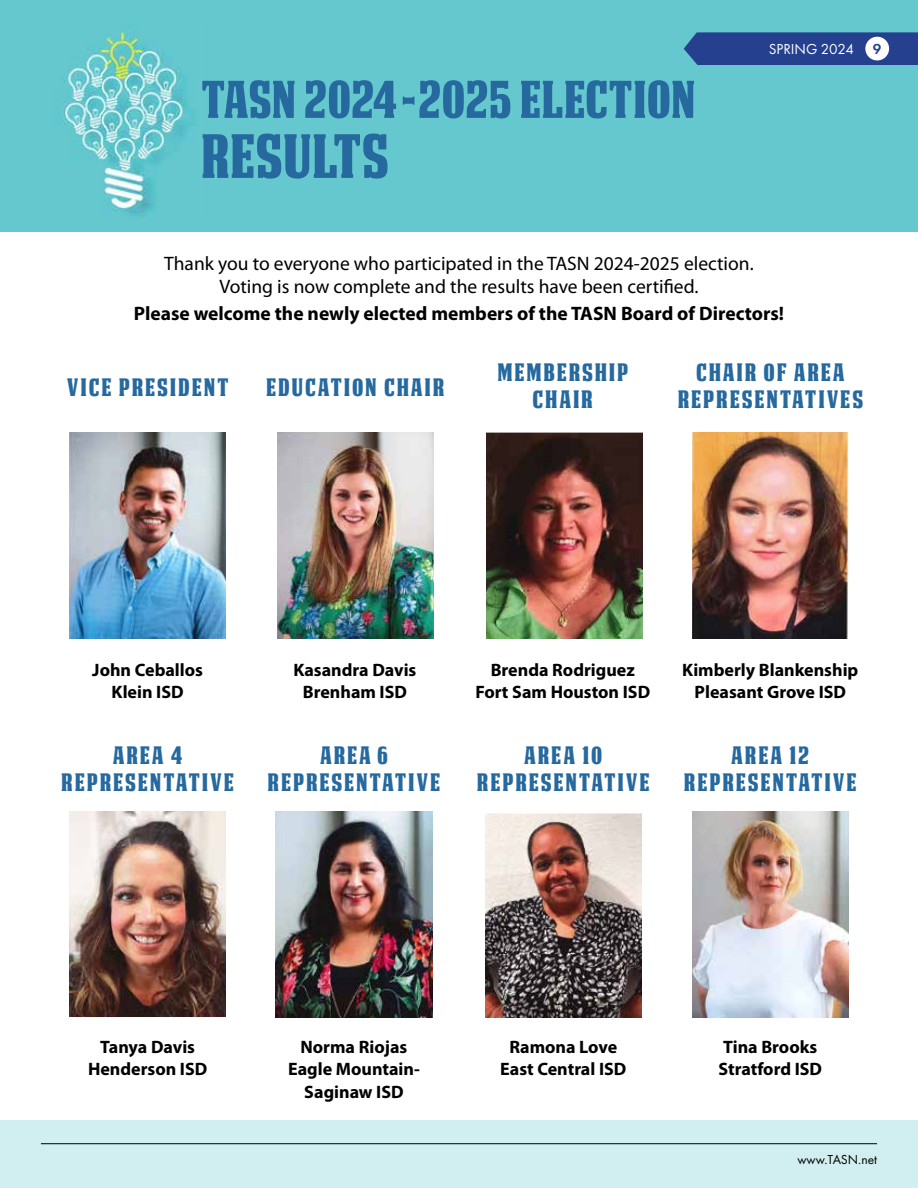
<style>
.page{position:relative;width:918px;height:1188px;background:#fff}
.page>*{position:absolute;margin:0;border:0;box-sizing:border-box;transform-origin:0 0}
.t1{font:60px "DEATHEMAACHNCV";color:#26699e}
.t2{font:51px "DEATHEMAACHNCV";color:#26699e}
.t3{font:24px/27px "DEATHEMAACHNCV";letter-spacing:.075em;color:#26699e;text-align:center}
.t4{font:19.5px/23.4px "Myriad Pro";color:#000;text-align:center}
.t5{font:700 19.5px "Myriad Pro";color:#000}
.t6{font:700 18px/22.5px "Myriad Pro";color:#000;text-align:center}
.t7{font:15px "Futura PT";color:#fff}
.t8{font:600 15px "Futura PT";color:#25408f}
.t9{font:13.5px "Futura PT";color:#000}
</style>
<div class="page">
<div style="left:0;top:0;width:918px;height:231px;background:#65c8ce"></div>
<img style="left:55px;top:24px;width:137px;height:190px">
<div style="left:684px;top:32px;width:234px;height:33px;background:#25408f"></div>
<div style="left:865px;top:37px;width:24px;height:23px;background:#fff;border-radius:50%"></div>
<img style="left:70px;top:432px;width:156px;height:207px">
<img style="left:277px;top:432px;width:156px;height:207px">
<img style="left:487px;top:432px;width:156px;height:207px">
<img style="left:692px;top:432px;width:156px;height:207px">
<img style="left:70px;top:812px;width:156px;height:205px">
<img style="left:276px;top:812px;width:156px;height:206px">
<img style="left:485px;top:813px;width:156px;height:205px">
<div style="left:0;top:1121px;width:918px;height:67px;background:#d1eef0"></div>
<hr style="left:41px;top:1143px;width:836px;height:1px;background:#000">
<img style="left:692px;top:812px;width:156px;height:206px">
<h2 class="t2" style="left:201px;top:70px;width:496px">TASN 2024-2025 ELECTION</h2>
<h1 class="t1" style="left:201px;top:121px;width:189px">RESULTS</h1>
<p class="t7" style="left:769px;top:40px;width:87px">SPRING 2024</p>
<p class="t8" style="left:873px;top:39px;width:10px">9</p>
<p class="t4" style="left:164px;top:251px;width:591px">Thank you to everyone who participated in the TASN 2024-2025 election.<br>Voting is now complete and the results have been certified.</p>
<p class="t5" style="left:134px;top:301px;width:652px">Please welcome the newly elected members of the TASN Board of Directors!</p>
<h3 class="t3" style="left:67px;top:373px;width:163px">VICE PRESIDENT</h3>
<h3 class="t3" style="left:266px;top:373px;width:180px">EDUCATION CHAIR</h3>
<h3 class="t3" style="left:497px;top:358px;width:133px">MEMBERSHIP<br>CHAIR</h3>
<h3 class="t3" style="left:678px;top:358px;width:187px">CHAIR OF AREA<br>REPRESENTATIVES</h3>
<p class="t6" style="left:92px;top:658px;width:112px">John Ceballos<br>Klein ISD</p>
<h3 class="t3" style="left:61px;top:741px;width:174px">AREA 4<br>REPRESENTATIVE</h3>
<p class="t6" style="left:293px;top:658px;width:125px">Kasandra Davis<br>Brenham ISD</p>
<p class="t6" style="left:475px;top:658px;width:176px">Brenda Rodriguez<br>Fort Sam Houston ISD</p>
<h3 class="t3" style="left:268px;top:741px;width:174px">AREA 6<br>REPRESENTATIVE</h3>
<h3 class="t3" style="left:477px;top:741px;width:174px">AREA 10<br>REPRESENTATIVE</h3>
<p class="t6" style="left:682px;top:658px;width:178px">Kimberly Blankenship<br>Pleasant Grove ISD</p>
<h3 class="t3" style="left:684px;top:741px;width:174px">AREA 12<br>REPRESENTATIVE</h3>
<p class="t6" style="left:88px;top:1035px;width:121px">Tanya Davis<br>Henderson ISD</p>
<p class="t6" style="left:288px;top:1035px;width:133px">Norma Riojas<br>Eagle Mountain-<br>Saginaw ISD</p>
<p class="t6" style="left:500px;top:1035px;width:128px">Ramona Love<br>East Central ISD</p>
<p class="t6" style="left:719px;top:1035px;width:105px;text-align:left">Tina Brooks<br>Stratford ISD</p>
<p class="t9" style="left:797px;top:1151px;width:81px">www.TASN.net</p>
</div>
